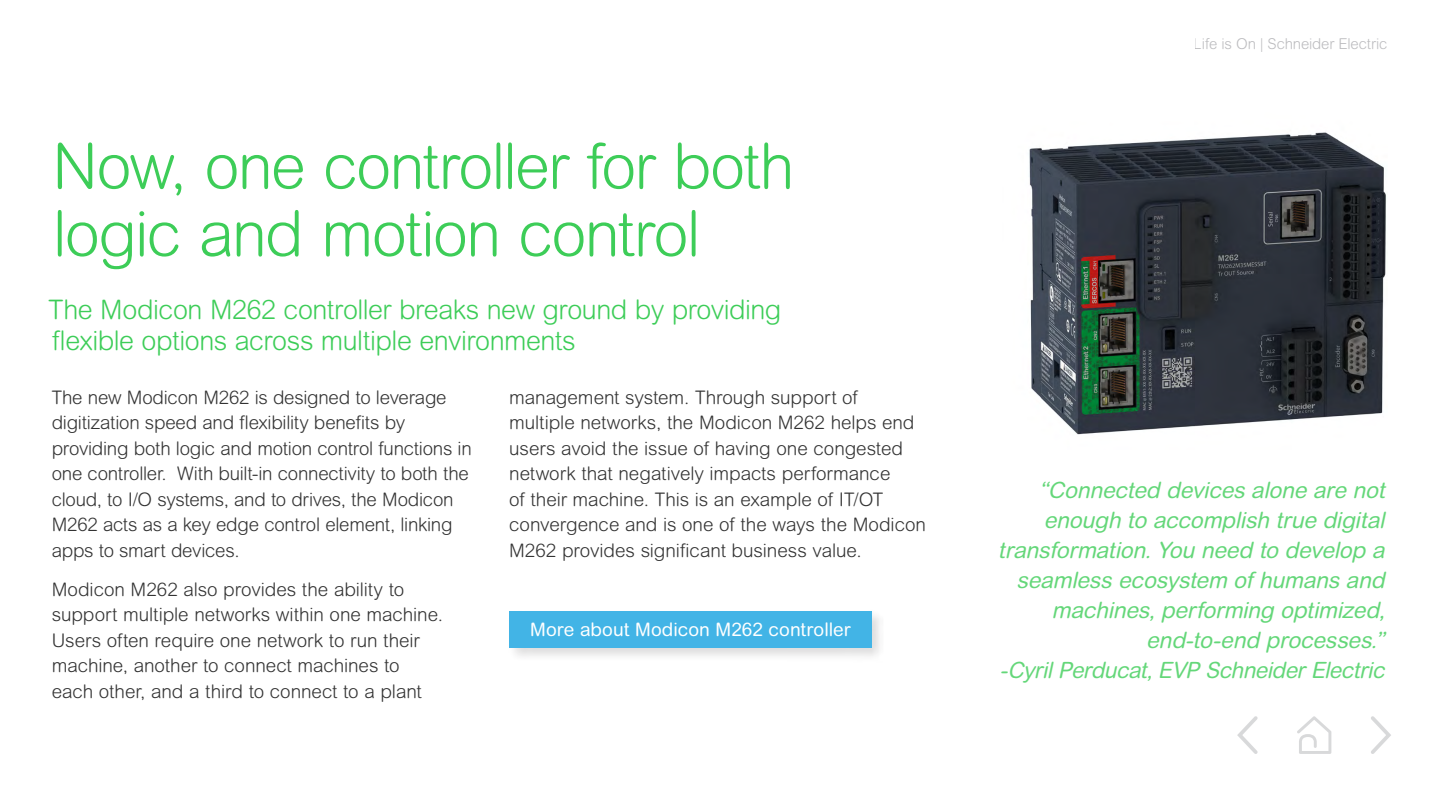
<style>
.page{position:relative;width:1440px;height:810px;background:#fff}
.page>*{position:absolute;margin:0;border:0;box-sizing:border-box;transform-origin:0 0}
.t1{font:300 63px/67.5px "Arial Rounded MT Pro";letter-spacing:-.025em;color:#3dcd58}
.t2{font:300 27px/31.5px "Arial Rounded MT Pro";letter-spacing:-.015em;color:#3dcd58}
.t3{font:italic 22.5px/30px "Arial Rounded MT Pro";color:#64d779;text-align:right}
.t4{font:300 18.75px/25.5px "Arial Rounded MT Pro";letter-spacing:-.005em;color:#333}
.t5{font:18.75px "Arial Rounded MT Pro";color:#fff}
.t6{font:300 15px "Arial Rounded MT Pro";letter-spacing:-.01em;color:#bcbcbf}
</style>
<div class="page">
<div style="left:507px;top:609px;width:379px;height:54px;background:#231f20;opacity:.15"></div>
<div style="left:509px;top:611px;width:363px;height:37px;background:#42b4e6"></div>
<img style="left:1029px;top:132px;width:357px;height:303px">
<svg style="left:1371px;top:716px;width:20px;height:38px"></svg>
<svg style="left:1237px;top:716px;width:21px;height:38px"></svg>
<svg style="left:1297px;top:716px;width:34px;height:38px"></svg>
<h1 class="t1" style="left:52px;top:135px;width:743px">Now, one controller for both logic and motion control</h1>
<h2 class="t2" style="left:48px;top:295px;width:735px">The Modicon M262 controller breaks new ground by providing flexible options across multiple environments</h2>
<p class="t4" style="left:52px;top:385px;width:421px">The new Modicon M262 is designed to leverage digitization speed and flexibility benefits by providing both logic and motion control functions in one controller. With built-in connectivity to both the cloud, to I/O systems, and to drives, the Modicon M262 acts as a key edge control element, linking apps to smart devices.</p>
<p class="t4" style="left:52px;top:577px;width:393px">Modicon M262 also provides the ability to support multiple networks within one machine.<br>Users often require one network to run their machine, another to connect machines to each other, and a third to connect to a plant</p>
<p class="t4" style="left:509px;top:385px;width:418px">management system. Through support of multiple networks, the Modicon M262 helps end users avoid the issue of having one congested network that negatively impacts performance<br>of their machine. This is an example of IT/OT convergence and is one of the ways the Modicon M262 provides significant business value.</p>
<p class="t5" style="left:530px;top:619px;width:322px">More about Modicon M262 controller</p>
<p class="t6" style="left:1194px;top:35px;width:195px">Life is On | Schneider Electric</p>
<p class="t3" style="left:998px;top:476px;width:394px">“Connected devices alone are not enough to accomplish true digital transformation.You need to develop a seamless ecosystem ofhumans and machines,performing optimized, end-to-end processes.” -CyrilPerducat,EVP SchneiderElectric</p>
</div>
